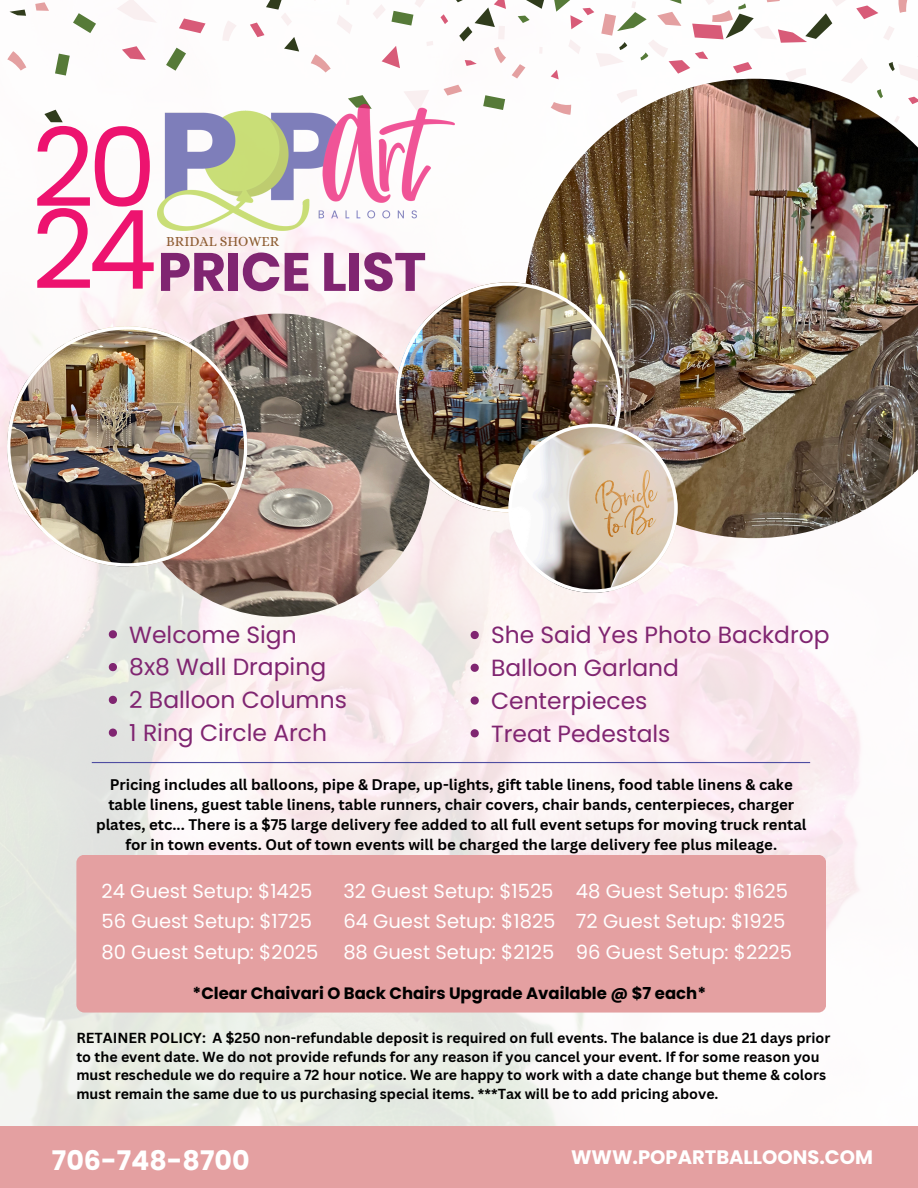
<style>
.page{position:relative;width:918px;height:1188px;background:#fff}
.page>*{position:absolute;margin:0;border:0;box-sizing:border-box;transform-origin:0 0}
.t1{font:109.5px/82.2px "Poppins";color:#ed136f}
.t2{font:700 53.7px "Poppins";color:#802571}
.t3{font:700 27px "Poppins";color:#fff}
.t4{font:23.4px "Poppins";color:#802571}
.t5{font:19.5px/30.3px "Poppins";color:#fff}
.t6{font:700 19.5px "Poppins";color:#fff}
.t7{font:700 16.5px "Poppins";color:#000}
.t8{font:700 15px "Canva Sans";color:#000}
.t9{font:700 14.1px/18.9px "Canva Sans";color:#000}
.t10{font:13.95px "Alice";color:#8e5d32}
</style>
<div class="page">
<img style="left:0;top:9px;width:918px;height:1118px">
<svg style="left:444px;top:85px;width:18px;height:11px"></svg>
<svg style="left:122px;top:46px;width:24px;height:14px"></svg>
<svg style="left:348px;top:95px;width:24px;height:10px"></svg>
<svg style="left:403px;top:90px;width:26px;height:15px"></svg>
<svg style="left:311px;top:54px;width:20px;height:19px"></svg>
<svg style="left:7px;top:51px;width:19px;height:20px"></svg>
<svg style="left:55px;top:54px;width:15px;height:22px"></svg>
<svg style="left:483px;top:95px;width:22px;height:15px"></svg>
<svg style="left:117px;top:0;width:40px;height:23px"></svg>
<svg style="left:179px;top:18px;width:27px;height:15px"></svg>
<svg style="left:222px;top:20px;width:15px;height:21px"></svg>
<svg style="left:166px;top:48px;width:20px;height:23px"></svg>
<svg style="left:73px;top:13px;width:23px;height:20px"></svg>
<svg style="left:465px;top:60px;width:12px;height:6px"></svg>
<svg style="left:337px;top:15px;width:15px;height:19px"></svg>
<svg style="left:382px;top:46px;width:18px;height:22px"></svg>
<svg style="left:494px;top:47px;width:12px;height:16px"></svg>
<svg style="left:426px;top:41px;width:7px;height:5px"></svg>
<svg style="left:346px;top:0;width:3px;height:5px"></svg>
<svg style="left:441px;top:0;width:65px;height:41px"></svg>
<svg style="left:373px;top:0;width:56px;height:26px"></svg>
<svg style="left:250px;top:0;width:49px;height:52px"></svg>
<svg style="left:512px;top:0;width:406px;height:83px"></svg>
<svg style="left:44px;top:110px;width:19px;height:12px"></svg>
<svg style="left:10px;top:10px;width:16px;height:6px"></svg>
<svg style="left:35px;top:2px;width:14px;height:9px"></svg>
<img style="left:524px;top:79px;width:394px;height:459px">
<img style="left:127px;top:314px;width:303px;height:303px;border-radius:50%">
<img style="left:7px;top:326px;width:240px;height:241px">
<img style="left:396px;top:282px;width:225px;height:230px">
<svg style="left:509px;top:424px;width:168px;height:169px"></svg>
<hr style="left:92px;top:762px;width:718px;height:1px;background:#4e4da1">
<div style="left:76px;top:855px;width:750px;height:158px;background:#e4a0a1;border-radius:8px"></div>
<div style="left:0;top:1127px;width:918px;height:61px;background:#e4a0a1"></div>
<img style="left:158px;top:105px;width:297px;height:126px">
<svg style="left:109px;top:630px;width:8px;height:8px"></svg>
<svg style="left:109px;top:663px;width:8px;height:8px"></svg>
<svg style="left:109px;top:696px;width:8px;height:8px"></svg>
<svg style="left:109px;top:729px;width:8px;height:8px"></svg>
<svg style="left:471px;top:631px;width:8px;height:8px"></svg>
<svg style="left:471px;top:664px;width:8px;height:8px"></svg>
<svg style="left:471px;top:696px;width:8px;height:9px"></svg>
<svg style="left:471px;top:729px;width:8px;height:8px"></svg>
<h2 class="t1" style="left:32px;top:127px;width:127px">20<br>24</h2>
<p class="t10" style="left:166px;top:233px;width:115px">BRIDAL SHOWER</p>
<p class="t2" style="left:158px;top:235px;width:270px">PRICE LIST</p>
<p class="t4" style="left:129px;top:618px;width:169px">Welcome Sign</p>
<p class="t4" style="left:129px;top:651px;width:198px">8x8 Wall Draping</p>
<p class="t4" style="left:129px;top:683px;width:219px">2 Balloon Columns</p>
<p class="t4" style="left:129px;top:716px;width:199px">1 Ring Circle Arch</p>
<p class="t4" style="left:491px;top:619px;width:340px">She Said Yes Photo Backdrop</p>
<p class="t4" style="left:491px;top:651px;width:190px">Balloon Garland</p>
<h6 class="t4" style="left:491px;top:684px;width:158px">Centerpieces</h6>
<h6 class="t4" style="left:491px;top:717px;width:181px">Treat Pedestals</h6>
<p class="t8" style="left:110px;top:774px;width:685px">Pricing includes all balloons, pipe &amp; Drape, up-lights, gift table linens, food table linens &amp; cake</p>
<p class="t8" style="left:108px;top:794px;width:687px">table linens, guest table linens, table runners, chair covers, chair bands, centerpieces, charger</p>
<p class="t8" style="left:96px;top:814px;width:712px">plates, etc... There is a $75 large delivery fee added to all full event setups for moving truck rental</p>
<p class="t8" style="left:125px;top:834px;width:653px">for in town events. Out of town events will be charged the large delivery fee plus mileage.</p>
<p class="t5" style="left:101px;top:876px;width:219px">24 Guest Setup: $1425<br>56 Guest Setup: $1725<br>80 Guest Setup: $2025</p>
<p class="t5" style="left:343px;top:876px;width:214px;text-align:justify">32 Guest Setup: $1525<br>64 Guest Setup: $1825<br>88 Guest Setup: $2125</p>
<p class="t5" style="left:576px;top:876px;width:218px">48 Guest Setup: $1625<br>72 Guest Setup: $1925<br>96 Guest Setup: $2225</p>
<h6 class="t7" style="left:193px;top:982px;width:515px">*Clear Chaivari O Back Chairs Upgrade Available @ $7 each*</h6>
<p class="t9" style="left:76px;top:1028px;width:756px">RETAINER POLICY: A $250 non-refundable deposit is required on full events. The balance is due 21 days prior to the event date. We do not provide refunds for any reason if you cancel your event. If for some reason you must reschedule we do require a 72 hour notice. We are happy to work with a date change but theme &amp; colors must remain the same due to us purchasing special items. ***Tax will be to add pricing above.</p>
<p class="t3" style="left:52px;top:1142px;width:199px">706-748-8700</p>
<p class="t6" style="left:571px;top:1143px;width:303px">WWW.POPARTBALLOONS.COM</p>
</div>
